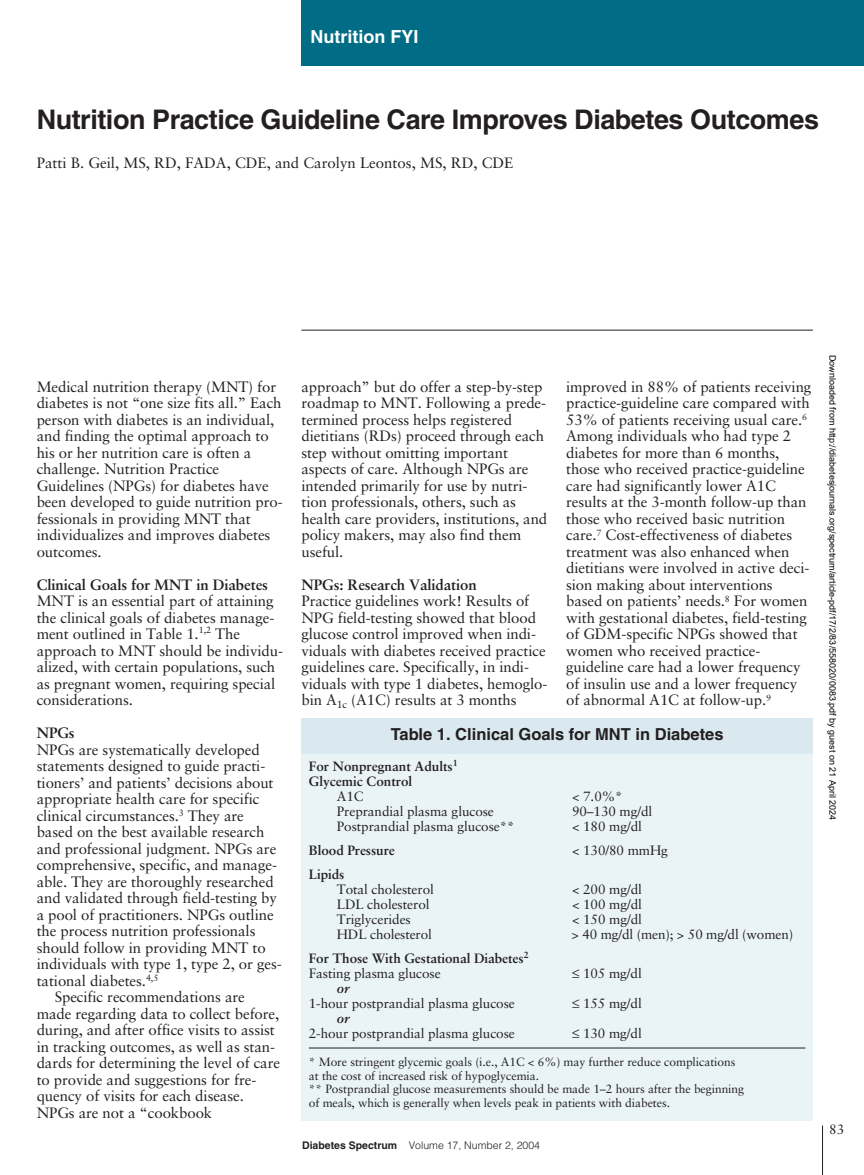
<style>
.page{position:relative;width:864px;height:1175px;background:#fff}
.page>*{position:absolute;margin:0;border:0;box-sizing:border-box;transform-origin:0 0}
.t1{font:700 27px "Helvetica";letter-spacing:-.015em;color:#231f20}
.t2{font:700 18px "Helvetica";color:#fff}
.t3{font:700 16.5px "Helvetica";color:#231f20}
.t4{font:15px/16.5px "Sabon";letter-spacing:-.005em;color:#231f20}
.t5{font:700 15px "Sabon";letter-spacing:-.005em;color:#231f20}
.t6{font:13.5px "Sabon";letter-spacing:-.005em;color:#231f20}
.t7{font:700 13.5px/15px "Sabon";letter-spacing:-.005em;color:#231f20}
.t8{font:italic 700 13.5px "Sabon";color:#231f20}
.t9{font:12px/13.5px "Sabon";letter-spacing:-.005em;color:#231f20}
.t10{font:300 10.5px "Helvetica";color:#231f20}
.t11{font:9px "Arial";color:#000}
.s1{font-weight:400}
.s2{font-weight:700}
</style>
<div class="page">
<hr style="left:822px;top:1125px;width:1px;height:49px;background:#231f20">
<hr style="left:301px;top:330px;width:512px;height:1px;background:#231f20">
<div style="left:301px;top:0;width:563px;height:66px;background:#006c85"></div>
<div style="left:301px;top:753px;width:512px;height:367px;background:#eaf4f7"></div>
<hr style="left:309px;top:1047px;width:496px;height:1px;background:#231f20">
<div style="left:301px;top:718px;width:512px;height:35px;background:#dae9ef"></div>
<p class="t2" style="left:310px;top:30px;width:109px">Nutrition FYI</p>
<h1 class="t1" style="left:37px;top:109px;width:784px">Nutrition Practice Guideline Care Improves Diabetes Outcomes</h1>
<p class="t4" style="left:37px;top:155px;width:478px">Patti B. Geil, MS, RD, FADA, CDE, and Carolyn Leontos, MS, RD, CDE</p>
<p class="t4" style="left:37px;top:379px;width:248px">Medical nutrition therapy (MNT) for diabetes is not “one size fits all.” Each person with diabetes is an individual, and finding the optimal approach to his or her nutrition care is often a challenge. Nutrition Practice Guidelines (NPGs) for diabetes have been developed to guide nutrition pro&shy;fessionals in providing MNT that individualizes and improves diabetes outcomes.</p>
<p class="t5" style="left:37px;top:578px;width:233px">Clinical Goals for MNT in Diabetes</p>
<p class="t4" style="left:37px;top:594px;width:248px">MNT is an essential part of attaining the clinical goals of diabetes manage&shy;ment outlined in Table 1.<sup>1,2</sup> The approach to MNT should be individu&shy;alized, with certain populations, such as pregnant women, requiring special considerations.</p>
<p class="t5" style="left:37px;top:727px;width:40px">NPGs</p>
<p class="t4" style="left:37px;top:742px;width:225px">NPGs are systematically developed</p>
<p class="t4" style="left:37px;top:759px;width:230px">statements designed to guide practi-</p>
<p class="t4" style="left:37px;top:775px;width:238px">tioners’ and patients’ decisions about</p>
<p class="t4" style="left:37px;top:792px;width:224px">appropriate health care for specific</p>
<p class="t4" style="left:37px;top:808px;width:209px">clinical circumstances.<sup>3</sup> They are</p>
<p class="t4" style="left:37px;top:825px;width:229px">based on the best available research</p>
<p class="t4" style="left:37px;top:841px;width:241px">and professional judgment. NPGs are</p>
<p class="t4" style="left:37px;top:858px;width:242px">comprehensive, specific, and manage-</p>
<p class="t4" style="left:37px;top:874px;width:239px">able. They are thoroughly researched</p>
<p class="t4" style="left:37px;top:891px;width:242px">and validated through field-testing by</p>
<p class="t4" style="left:37px;top:907px;width:238px">a pool of practitioners. NPGs outline</p>
<p class="t4" style="left:37px;top:924px;width:220px">the process nutrition professionals</p>
<p class="t4" style="left:37px;top:940px;width:231px">should follow in providing MNT to</p>
<p class="t4" style="left:37px;top:957px;width:247px">individuals with type 1, type 2, or ges-</p>
<p class="t4" style="left:37px;top:973px;width:123px">tational diabetes.<sup>4,5</sup></p>
<p class="t4" style="left:55px;top:990px;width:192px">Specific recommendations are</p>
<p class="t4" style="left:37px;top:1006px;width:244px">made regarding data to collect before,</p>
<p class="t4" style="left:37px;top:1023px;width:240px">during, and after office visits to assist</p>
<p class="t4" style="left:37px;top:1039px;width:240px">in tracking outcomes, as well as stan-</p>
<p class="t4" style="left:37px;top:1056px;width:245px">dards for determining the level of care</p>
<p class="t4" style="left:37px;top:1072px;width:221px">to provide and suggestions for fre-</p>
<p class="t4" style="left:37px;top:1089px;width:209px">quency of visits for each disease.</p>
<p class="t4" style="left:37px;top:1105px;width:177px">NPGs are not a “cookbook</p>
<p class="t4" style="left:301px;top:379px;width:247px">approach” but do offer a step-by-step roadmap to MNT. Following a prede&shy;termined process helps registered dietitians (RDs) proceed through each step without omitting important aspects of care. Although NPGs are intended primarily for use by nutri&shy;tion professionals, others, such as health care providers, institutions, and policy makers, may also find them useful.</p>
<p class="t5" style="left:301px;top:578px;width:177px">NPGs: Research Validation</p>
<p class="t4" style="left:301px;top:594px;width:248px">Practice guidelines work! Results of NPG field-testing showed that blood glucose control improved when indi&shy;viduals with diabetes received practice guidelines care. Specifically, in indi&shy;viduals with type 1 diabetes, hemoglo&shy;bin A<sub>1c</sub> (A1C) results at 3 months</p>
<p class="t4" style="left:566px;top:379px;width:247px">improved in 88% of patients receiving practice-guideline care compared with 53% of patients receiving usual care.<sup>6<br></sup>Among individuals who had type 2 diabetes for more than 6 months, those who received practice-guideline care had significantly lower A1C results at the 3-month follow-up than those who received basic nutrition care.<sup>7</sup> Cost-effectiveness of diabetes treatment was also enhanced when dietitians were involved in active deci&shy;sion making about interventions based on patients’ needs.<sup>8</sup> For women with gestational diabetes, field-testing of GDM-specific NPGs showed that women who received practice&shy;guideline care had a lower frequency of insulin use and a lower frequency of abnormal A1C at follow-up.<sup>9</sup></p>
<p class="t3" style="left:391px;top:728px;width:334px">Table 1. Clinical Goals for MNT in Diabetes</p>
<p class="t7" style="left:309px;top:759px;width:151px">For Nonpregnant Adults<sup>1<br></sup>Glycemic Control</p>
<p class="t6" style="left:337px;top:790px;width:28px">A1C</p>
<p class="t6" style="left:572px;top:790px;width:52px">&lt; 7.0%*</p>
<p class="t6" style="left:337px;top:805px;width:159px">Preprandial plasma glucose</p>
<p class="t6" style="left:572px;top:805px;width:82px">90–130 mg/dl</p>
<p class="t6" style="left:337px;top:820px;width:179px">Postprandial plasma glucose**</p>
<p class="t6" style="left:572px;top:820px;width:71px">&lt; 180 mg/dl</p>
<p class="t7" style="left:309px;top:843px;width:88px">Blood Pressure</p>
<p class="t6" style="left:572px;top:844px;width:97px">&lt; 130/80 mmHg</p>
<p class="t7" style="left:309px;top:867px;width:37px">Lipids</p>
<p class="t6" style="left:337px;top:883px;width:99px">Total cholesterol</p>
<p class="t6" style="left:572px;top:883px;width:71px">&lt; 200 mg/dl</p>
<p class="t6" style="left:337px;top:898px;width:94px">LDL cholesterol</p>
<p class="t6" style="left:572px;top:898px;width:71px">&lt; 100 mg/dl</p>
<p class="t6" style="left:337px;top:913px;width:76px">Triglycerides</p>
<p class="t6" style="left:572px;top:913px;width:71px">&lt; 150 mg/dl</p>
<p class="t6" style="left:337px;top:928px;width:96px">HDL cholesterol</p>
<p class="t6" style="left:571px;top:928px;width:223px">&gt; 40 mg/dl (men); &gt; 50 mg/dl (women)</p>
<p class="t7" style="left:309px;top:951px;width:221px">For Those With Gestational Diabetes<sup>2<br></sup><span class="s1">Fasting plasma glucose</span></p>
<p class="t6" style="left:572px;top:967px;width:71px">≤ 105 mg/dl</p>
<p class="t8" style="left:337px;top:982px;width:14px">or</p>
<p class="t6" style="left:309px;top:997px;width:208px">1-hour postprandial plasma glucose</p>
<p class="t6" style="left:572px;top:997px;width:71px">≤ 155 mg/dl</p>
<p class="t8" style="left:337px;top:1012px;width:14px">or</p>
<p class="t6" style="left:309px;top:1027px;width:208px">2-hour postprandial plasma glucose</p>
<p class="t6" style="left:572px;top:1027px;width:71px">≤ 130 mg/dl</p>
<p class="t9" style="left:309px;top:1056px;width:437px">* More stringent glycemic goals (i.e., A1C &lt; 6%) may further reduce complications at the cost of increased risk of hypoglycemia.<br>** Postprandial glucose measurements should be made 1–2 hours after the beginning of meals, which is generally when levels peak in patients with diabetes.</p>
<p class="t10" style="left:302px;top:1141px;width:240px"><span class="s2">Diabetes Spectrum</span> Volume 17, Number 2, 2004</p>
<p class="t11" style="left:836px;top:355px;width:466px;rotate:90deg">Downloaded from http://diabetesjournals.org/spectrum/article-pdf/17/2/83/558020/0083.pdf by guest on 21 April 2024</p>
<p class="t6" style="left:829px;top:1123px;width:17px">83</p>
</div>
